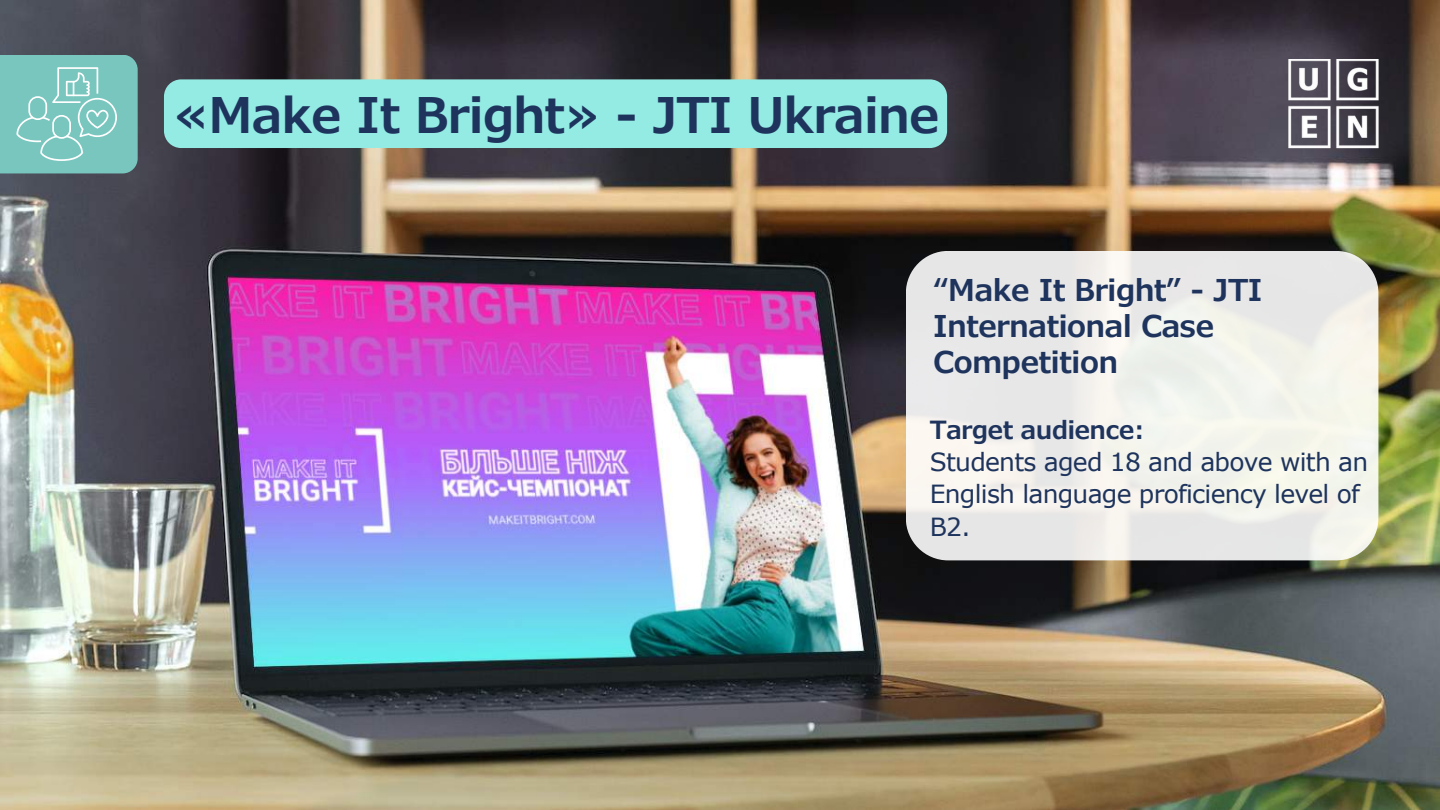
<style>
.page{position:relative;width:1440px;height:810px;background:#fff}
.page>*{position:absolute;margin:0;border:0;box-sizing:border-box;transform-origin:0 0}
.t1{font:600 49px "Verdana Pro";letter-spacing:-.03em;color:#1e345d}
.t2{font:600 30px/36px "Verdana Pro";letter-spacing:-.03em;color:#1e345d}
.t3{font:25px/32.2px "Verdana";letter-spacing:-.03em;color:#1e345d}
.t4{font:600 25px "Verdana Pro";letter-spacing:-.03em;color:#1e345d}
</style>
<div class="page">
<img style="left:0;top:0;width:1440px;height:810px">
<div style="left:164px;top:79px;width:783px;height:69px;background:#93ebe3;border-radius:17px"></div>
<div style="left:906px;top:251px;width:472px;height:309px;background:#eff0ea;border-radius:42px"></div>
<img style="left:1288px;top:59px;width:90px;height:91px">
<svg style="left:0;top:55px;width:137px;height:118px;background:#82c9c3"></svg>
<h1 class="t1" style="left:173px;top:84px;width:769px">«Make It Bright» - JTI Ukraine</h1>
<p class="t2" style="left:933px;top:271px;width:331px">“Make It Bright” - JTI<br>International Case<br>Competition</p>
<p class="t4" style="left:930px;top:414px;width:216px">Target audience:</p>
<p class="t3" style="left:930px;top:445px;width:440px">Students aged 18 and above with an<br>English language proficiency level of<br>B2.</p>
</div>
